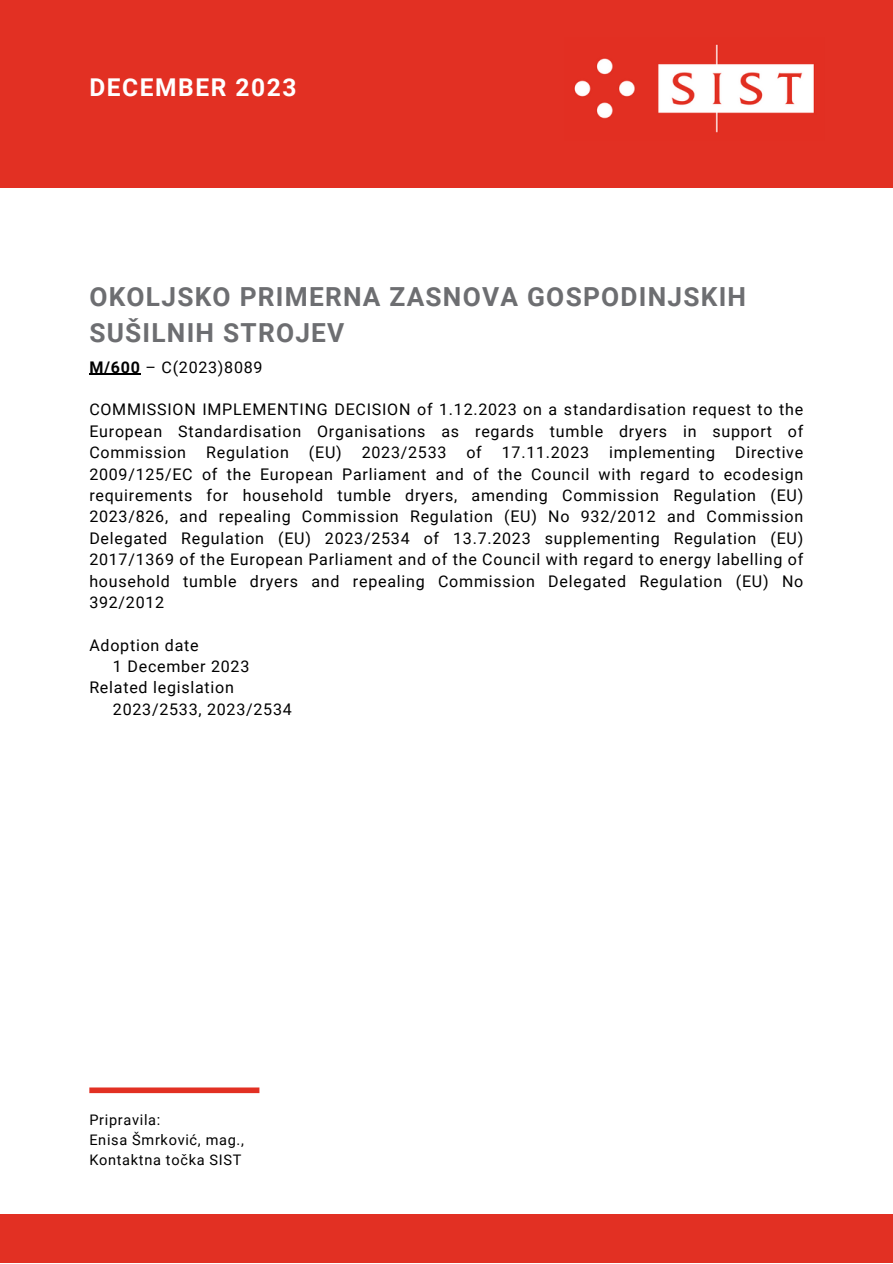
<style>
.page{position:relative;width:893px;height:1264px;background:#fff}
.page>*{position:absolute;margin:0;border:0;box-sizing:border-box;transform-origin:0 0}
.t1{font:700 26.25px/36px "Roboto";letter-spacing:.045em;color:#6d6e71}
.t2{font:700 24.45px "Roboto";letter-spacing:.065em;color:#fff}
.t3{font:16.05px/21.3px "Roboto";letter-spacing:.045em;color:#000;text-align:justify}
.t4{font:14.55px "Roboto";letter-spacing:.045em;color:#000}
.s1{font-weight:700}
</style>
<div class="page">
<div style="left:0;top:0;width:892px;height:188px;background:#e23023"></div>
<div style="left:0;top:1214px;width:892px;height:49px;background:#e23023"></div>
<div style="left:89px;top:1087px;width:170px;height:6px;background:#e23023"></div>
<img style="left:574px;top:44px;width:241px;height:89px">
<hr style="left:89px;top:374px;width:52px;height:1px;background:#000">
<p class="t2" style="left:89px;top:73px;width:209px">DECEMBER 2023</p>
<p class="t1" style="left:89px;top:279px;width:658px">OKOLJSKO PRIMERNA ZASNOVA GOSPODINJSKIH<br>SUŠILNIH STROJEV</p>
<p class="t3" style="left:89px;top:356px;width:175px"><span class="s1">M/600</span> – C(2023)8089</p>
<h1 class="t3" style="left:89px;top:399px;width:715px">COMMISSION IMPLEMENTING DECISION of 1.12.2023 on a standardisation request to the European Standardisation Organisations as regards tumble dryers in support of Commission Regulation (EU) 2023/2533 of 17.11.2023 implementing Directive 2009/125/EC of the European Parliament and of the Council with regard to ecodesign requirements for household tumble dryers, amending Commission Regulation (EU)<br>2023/826, and repealing Commission Regulation (EU) No 932/2012 and Commission Delegated Regulation (EU) 2023/2534 of 13.7.2023 supplementing Regulation (EU)<br>2017/1369 of the European Parliament and of the Council with regard to energy labelling of household tumble dryers and repealing Commission Delegated Regulation (EU) No 392/2012</h1>
<h2 class="t3" style="left:89px;top:634px;width:111px">Adoption date</h2>
<p class="t3" style="left:113px;top:656px;width:138px">1 December 2023</p>
<p class="t3" style="left:89px;top:677px;width:146px">Related legislation</p>
<p class="t3" style="left:113px;top:698px;width:180px">2023/2533, 2023/2534</p>
<p class="t4" style="left:89px;top:1111px;width:72px">Pripravila:</p>
<p class="t4" style="left:89px;top:1131px;width:156px">Enisa Šmrković, mag.,</p>
<p class="t4" style="left:89px;top:1151px;width:154px">Kontaktna točka SIST</p>
</div>
